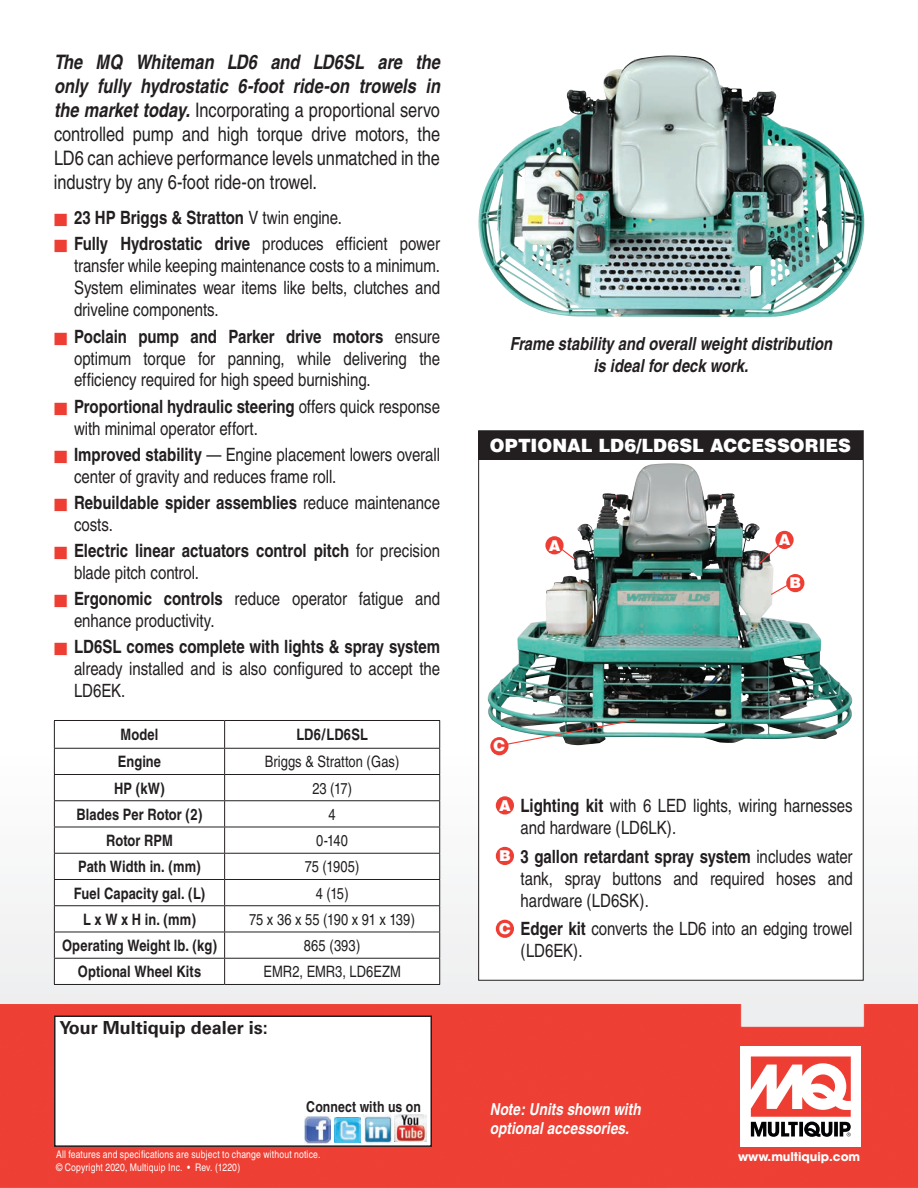
<style>
.page{position:relative;width:918px;height:1188px;background:#fff}
.page>*{position:absolute;margin:0;border:0;box-sizing:border-box;transform-origin:0 0}
.t1{font:condensed 19.95px/24px "Helvetica";letter-spacing:-.005em;color:#231f20;text-align:justify}
.t2{font:condensed 18.3px/22px "Helvetica";letter-spacing:-.005em;color:#231f20}
.t3{font:700 condensed 18.3px/22px "Helvetica";color:#231f20}
.t4{font:900 18.3px "Helvetica";color:#fff}
.t5{font:italic 700 condensed 18px/21.6px "Helvetica";color:#231f20;text-align:center}
.t6{font:700 18px "Univers LT Std";color:#231f20}
.t7{font:italic 700 condensed 16.5px/18.8px "Helvetica";letter-spacing:.005em;color:#fff}
.t8{font:700 condensed 15.75px "Helvetica";letter-spacing:.005em;color:#231f20}
.t9{font:condensed 15.75px "Helvetica";color:#231f20}
.t10{font:700 condensed 15px "Helvetica";letter-spacing:.005em;color:#231f20}
.t11{font:900 15px "Helvetica";color:#fff}
.t12{font:700 12px "ITC Avant Garde Std";color:#fff}
.t13{font:condensed 10.5px/13.2px "Helvetica";letter-spacing:.015em;color:#fff}
.s1{font-weight:700;font-style:italic}
.s2{color:#ee3e34}
.s3{font-weight:400}
.s4{font-weight:700}
</style>
<div class="page">
<svg style="left:0;top:739px;width:918px;height:296px;fill:#f2f2f3"></svg>
<svg style="left:480px;top:459px;width:382px;height:520px"></svg>
<div style="left:0;top:1004px;width:918px;height:184px;background:#ee3f34"></div>
<div style="left:741px;top:1046px;width:120px;height:101px;background:#fff"></div>
<svg style="left:751px;top:1056px;width:100px;height:81px"></svg>
<div style="left:55px;top:1016px;width:376px;height:130px;background:#fff"></div>
<div style="left:54px;top:1016px;width:378px;height:131px;border:2px solid #231f20"></div>
<img style="left:335px;top:1118px;width:26px;height:24px">
<img style="left:395px;top:1115px;width:31px;height:27px">
<img style="left:304px;top:1116px;width:27px;height:27px">
<img style="left:363px;top:1114px;width:30px;height:31px">
<svg style="left:55px;top:721px;width:384px;height:263px"></svg>
<hr style="left:54px;top:720px;width:171px;height:1px;background:#231f20">
<hr style="left:225px;top:720px;width:215px;height:1px;background:#231f20">
<hr style="left:54px;top:748px;width:171px;height:1px;background:#231f20">
<hr style="left:225px;top:748px;width:215px;height:1px;background:#231f20">
<hr style="left:54px;top:774px;width:171px;height:1px;background:#231f20">
<hr style="left:225px;top:774px;width:215px;height:1px;background:#231f20">
<hr style="left:54px;top:800px;width:171px;height:1px;background:#231f20">
<hr style="left:225px;top:800px;width:215px;height:1px;background:#231f20">
<hr style="left:54px;top:827px;width:171px;height:1px;background:#231f20">
<hr style="left:225px;top:827px;width:215px;height:1px;background:#231f20">
<hr style="left:54px;top:853px;width:171px;height:1px;background:#231f20">
<hr style="left:225px;top:853px;width:215px;height:1px;background:#231f20">
<hr style="left:54px;top:879px;width:171px;height:1px;background:#231f20">
<hr style="left:225px;top:879px;width:215px;height:1px;background:#231f20">
<hr style="left:54px;top:905px;width:171px;height:1px;background:#231f20">
<hr style="left:225px;top:905px;width:215px;height:1px;background:#231f20">
<hr style="left:54px;top:932px;width:171px;height:1px;background:#231f20">
<hr style="left:225px;top:932px;width:215px;height:1px;background:#231f20">
<hr style="left:54px;top:958px;width:171px;height:1px;background:#231f20">
<svg style="left:54px;top:721px;width:1px;height:263px"></svg>
<hr style="left:225px;top:958px;width:215px;height:1px;background:#231f20">
<svg style="left:224px;top:721px;width:1px;height:263px"></svg>
<svg style="left:439px;top:721px;width:1px;height:263px"></svg>
<hr style="left:54px;top:984px;width:171px;height:1px;background:#231f20">
<hr style="left:225px;top:984px;width:215px;height:1px;background:#231f20">
<img style="left:478px;top:56px;width:386px;height:261px">
<img style="left:573px;top:463px;width:94px;height:107px">
<div style="left:479px;top:431px;width:384px;height:28px;background:#231f20"></div>
<div style="left:786px;top:574px;width:18px;height:18px;background:#ee3e34;border-radius:50%"></div>
<div style="left:490px;top:737px;width:19px;height:18px;background:#ee3e34;border-radius:50%"></div>
<div style="left:775px;top:531px;width:19px;height:18px;background:#ee3e34;border-radius:50%"></div>
<div style="left:545px;top:536px;width:19px;height:18px;background:#ee3e34;border-radius:50%"></div>
<svg style="left:770px;top:584px;width:19px;height:12px"></svg>
<svg style="left:758px;top:544px;width:22px;height:21px"></svg>
<svg style="left:560px;top:548px;width:17px;height:14px"></svg>
<img style="left:506px;top:719px;width:131px;height:26px">
<div style="left:496px;top:796px;width:18px;height:19px;background:#ee3e34;border-radius:50%"></div>
<div style="left:496px;top:847px;width:18px;height:18px;background:#ee3e34;border-radius:50%"></div>
<div style="left:496px;top:920px;width:18px;height:18px;background:#ee3e34;border-radius:50%"></div>
<p class="t1" style="left:54px;top:50px;width:388px"><span class="s1">The MQ Whiteman LD6 and LD6SL are the only fully hydrostatic 6-foot ride-on trowels in the market today.</span> Incorporating a proportional servo controlled pump and high torque drive motors, the LD6 can achieve performance levels unmatched in the industry by any 6-foot ride-on trowel.</p>
<p class="t3" style="left:54px;top:207px;width:290px"><span class="s2">■</span> 23 HP Briggs &amp; Stratton <span class="s3">V twin engine.</span></p>
<p class="t2" style="left:74px;top:233px;width:368px;text-align:justify;text-indent:-20px"><span class="s2">■</span> <span class="s4">Fully Hydrostatic drive</span> produces efficient power transfer while keeping maintenance costs to a minimum.<br>System eliminates wear items like belts, clutches and driveline components.</p>
<p class="t2" style="left:74px;top:325px;width:368px;text-align:justify;text-indent:-20px"><span class="s2">■</span> <span class="s4">Poclain pump and Parker drive motors</span> ensure optimum torque for panning, while delivering the efficiency required for high speed burnishing.</p>
<p class="t2" style="left:74px;top:395px;width:368px;text-indent:-20px"><span class="s2">■</span> <span class="s4">Proportional hydraulic steering</span> offers quick response with minimal operator effort.</p>
<p class="t2" style="left:74px;top:443px;width:368px;text-indent:-20px"><span class="s2">■</span> <span class="s4">Improved stability</span> — Engine placement lowers overall center of gravity and reduces frame roll.</p>
<p class="t3" style="left:74px;top:491px;width:368px;text-indent:-20px"><span class="s2">■</span> Rebuildable spider assemblies <span class="s3">reduce maintenance costs.</span></p>
<p class="t3" style="left:74px;top:539px;width:368px;text-indent:-20px"><span class="s2">■</span> Electric linear actuators control pitch <span class="s3">for precision blade pitch control.</span></p>
<p class="t2" style="left:74px;top:588px;width:368px;text-indent:-20px"><span class="s2">■</span> <span class="s4">Ergonomic controls</span> reduce operator fatigue and enhance productivity.</p>
<p class="t2" style="left:74px;top:636px;width:368px;text-align:justify;text-indent:-20px"><span class="s2">■</span> <span class="s4">LD6SL comes complete with lights &amp; spray system </span>already installed and is also configured to accept the LD6EK.</p>
<p class="t8" style="left:121px;top:725px;width:39px">Model</p>
<p class="t8" style="left:296px;top:725px;width:73px">LD6/LD6SL</p>
<p class="t8" style="left:118px;top:752px;width:45px">Engine</p>
<p class="t9" style="left:265px;top:753px;width:136px">Briggs &amp; Stratton (Gas)</p>
<p class="t8" style="left:114px;top:779px;width:52px">HP (kW)</p>
<p class="t9" style="left:312px;top:779px;width:41px">23 (17)</p>
<p class="t8" style="left:77px;top:805px;width:127px">Blades Per Rotor (2)</p>
<p class="t9" style="left:329px;top:805px;width:9px">4</p>
<p class="t8" style="left:106px;top:831px;width:68px">Rotor RPM</p>
<p class="t9" style="left:316px;top:832px;width:33px">0-140</p>
<p class="t8" style="left:78px;top:857px;width:124px">Path Width in. (mm)</p>
<p class="t9" style="left:305px;top:858px;width:56px">75 (1905)</p>
<p class="t8" style="left:74px;top:884px;width:133px">Fuel Capacity gal. (L)</p>
<p class="t9" style="left:316px;top:884px;width:34px">4 (15)</p>
<p class="t8" style="left:83px;top:910px;width:114px">L x W x H in. (mm)</p>
<p class="t9" style="left:249px;top:910px;width:167px">75 x 36 x 55 (190 x 91 x 139)</p>
<p class="t8" style="left:62px;top:936px;width:156px">Operating Weight lb. (kg)</p>
<p class="t9" style="left:304px;top:937px;width:58px">865 (393)</p>
<p class="t8" style="left:78px;top:962px;width:125px">Optional Wheel Kits</p>
<p class="t9" style="left:264px;top:963px;width:139px">EMR2, EMR3, LD6EZM</p>
<p class="t6" style="left:60px;top:1018px;width:210px">Your Multiquip dealer is:</p>
<p class="t10" style="left:306px;top:1097px;width:116px">Connect with us on</p>
<p class="t13" style="left:56px;top:1148px;width:266px">All features and specifications are subject to change without notice. © Copyright 2020, Multiquip Inc. • Rev. (1220)</p>
<p class="t5" style="left:510px;top:333px;width:324px">Frame stability and overall weight distribution is ideal for deck work.</p>
<p class="t4" style="left:490px;top:434px;width:363px">OPTIONAL LD6/LD6SL ACCESSORIES</p>
<p class="t11" style="left:549px;top:535px;width:13px">A</p>
<p class="t11" style="left:779px;top:530px;width:13px">A</p>
<p class="t11" style="left:790px;top:573px;width:13px">B</p>
<p class="t11" style="left:494px;top:736px;width:13px">C</p>
<p class="t11" style="left:499px;top:795px;width:13px">A</p>
<p class="t11" style="left:499px;top:846px;width:13px">B</p>
<p class="t11" style="left:499px;top:919px;width:13px">C</p>
<p class="t2" style="left:521px;top:795px;width:334px"><span class="s4">Lighting kit</span> with 6 LED lights, wiring harnesses and hardware (LD6LK).</p>
<p class="t2" style="left:521px;top:845px;width:334px;text-align:justify"><span class="s4">3 gallon retardant spray system</span> includes water tank, spray buttons and required hoses and hardware (LD6SK).</p>
<p class="t2" style="left:521px;top:918px;width:334px"><span class="s4">Edger kit</span> converts the LD6 into an edging trowel (LD6EK).</p>
<p class="t7" style="left:490px;top:1100px;width:152px">Note: Units shown with optional accessories.</p>
<p class="t12" style="left:738px;top:1149px;width:124px">www.multiquip.com</p>
</div>
